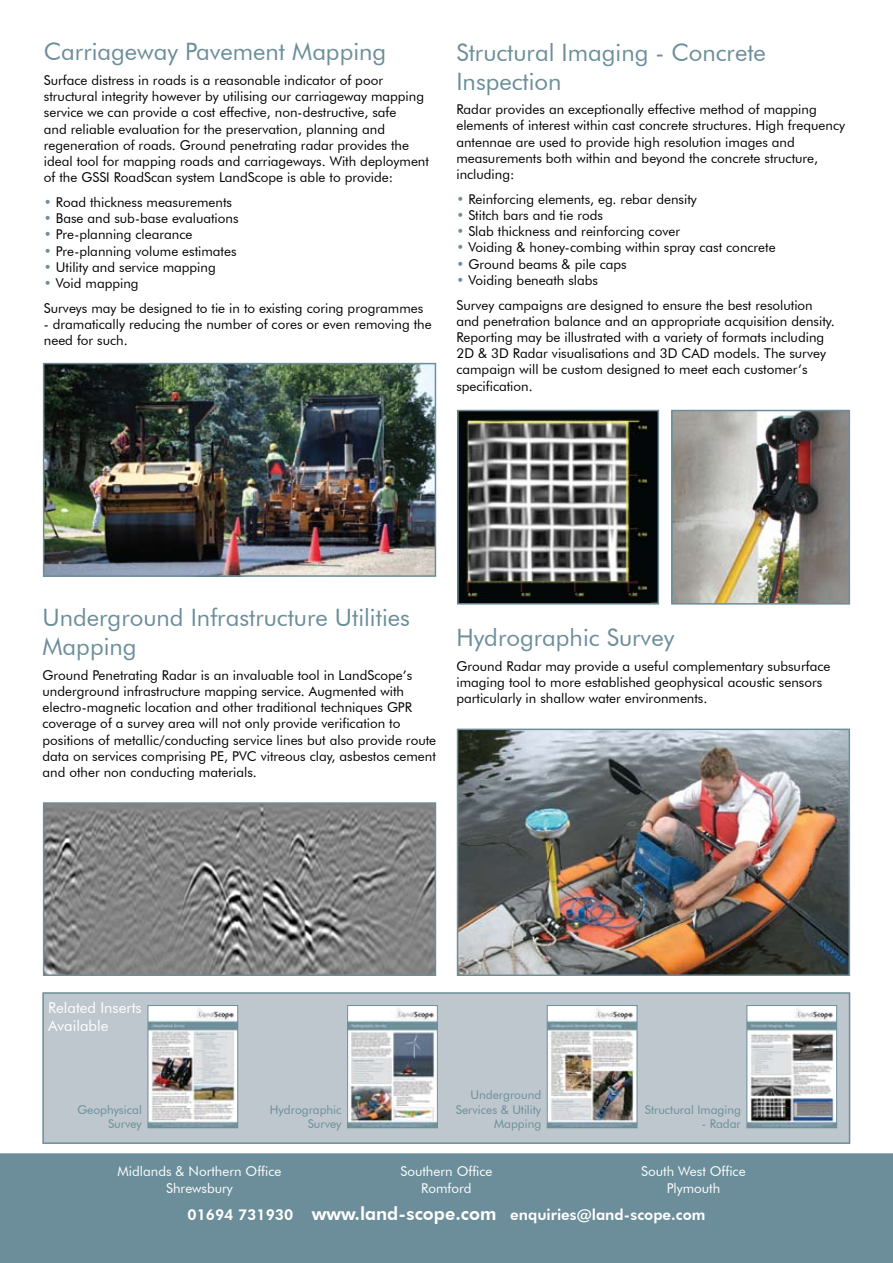
<style>
.page{position:relative;width:893px;height:1263px;background:#fff}
.page>*{position:absolute;margin:0;border:0;box-sizing:border-box;transform-origin:0 0}
.t1{font:24px/28.8px "Futura BT";color:#6b8e9a}
.t2{font:800 15px "Futura BT";color:#fff}
.t3{font:15px/18px "Futura BT";color:#fff}
.t4{font:13.5px/16.2px "Futura BT";color:#000}
.t5{font:13.5px/16.2px "Futura BT";color:#fff;text-align:center}
.t6{font:12px/14.4px "Futura BT";color:#6b8e9a;text-align:right}
.s1{color:#6b8e9a}
.s2{font-size:18px}
</style>
<div class="page">
<div style="left:42px;top:992px;width:808px;height:152px;background:#bdc7cd;border:2px solid #6b8e9a"></div>
<div style="left:0;top:1153px;width:893px;height:110px;background:#6b8e9a"></div>
<img style="left:46px;top:366px;width:387px;height:208px">
<div style="left:43px;top:363px;width:393px;height:214px;border:2px solid #6b8e9a"></div>
<img style="left:460px;top:413px;width:196px;height:189px">
<div style="left:457px;top:410px;width:202px;height:195px;border:2px solid #6b8e9a"></div>
<img style="left:674px;top:413px;width:173px;height:189px">
<div style="left:671px;top:410px;width:179px;height:195px;border:2px solid #6b8e9a"></div>
<img style="left:46px;top:805px;width:387px;height:168px">
<div style="left:43px;top:802px;width:393px;height:174px;border:2px solid #6b8e9a"></div>
<img style="left:460px;top:732px;width:387px;height:241px">
<div style="left:457px;top:729px;width:393px;height:247px;border:2px solid #6b8e9a"></div>
<img style="left:150px;top:1007px;width:86px;height:119px">
<div style="left:148px;top:1005px;width:90px;height:123px;border:1px solid #6b8e9a"></div>
<img style="left:349px;top:1007px;width:87px;height:119px">
<div style="left:347px;top:1005px;width:91px;height:123px;border:1px solid #6b8e9a"></div>
<img style="left:549px;top:1007px;width:86px;height:119px">
<div style="left:547px;top:1005px;width:90px;height:123px;border:1px solid #6b8e9a"></div>
<img style="left:748px;top:1007px;width:87px;height:119px">
<div style="left:746px;top:1005px;width:91px;height:123px;border:1px solid #6b8e9a"></div>
<h1 class="t1" style="left:44px;top:37px;width:344px">Carriageway Pavement Mapping</h1>
<p class="t4" style="left:44px;top:72px;width:387px">Surface distress in roads is a reasonable indicator of poor structural integrity however by utilising our carriageway mapping service we can provide a cost effective, non-destructive, safe<br>and reliable evaluation for the preservation, planning and regeneration of roads. Ground penetrating radar provides the ideal tool for mapping roads and carriageways. With deployment of the GSSI RoadScan system LandScope is able to provide:</p>
<p class="t4" style="left:44px;top:194px;width:190px"><span class="s1">•</span> Road thickness measurements</p>
<p class="t4" style="left:44px;top:210px;width:196px"><span class="s1">•</span> Base and sub-base evaluations</p>
<p class="t4" style="left:44px;top:226px;width:150px"><span class="s1">•</span> Pre-planning clearance</p>
<p class="t4" style="left:44px;top:242px;width:194px"><span class="s1">•</span> Pre-planning volume estimates</p>
<p class="t4" style="left:44px;top:259px;width:173px"><span class="s1">•</span> Utility and service mapping</p>
<p class="t4" style="left:44px;top:271px;width:381px;line-height:24.8px"><span class="s1">•</span> Void mapping<br>Surveys may be designed to tie in to existing coring programmes</p>
<p class="t4" style="left:44px;top:316px;width:389px">- dramatically reducing the number of cores or even removing the need for such.</p>
<h1 class="t1" style="left:456px;top:38px;width:311px">Structural Imaging - Concrete<br>Inspection</h1>
<p class="t4" style="left:456px;top:101px;width:390px">Radar provides an exceptionally effective method of mapping elements of interest within cast concrete structures. High frequency antennae are used to provide high resolution images and measurements both within and beyond the concrete structure, including:</p>
<p class="t4" style="left:456px;top:191px;width:242px"><span class="s1">•</span> Reinforcing elements, eg. rebar density</p>
<p class="t4" style="left:456px;top:207px;width:148px"><span class="s1">•</span> Stitch bars and tie rods</p>
<p class="t4" style="left:456px;top:223px;width:225px"><span class="s1">•</span> Slab thickness and reinforcing cover</p>
<p class="t4" style="left:456px;top:239px;width:321px"><span class="s1">•</span> Voiding &amp; honey-combing within spray cast concrete</p>
<p class="t4" style="left:456px;top:256px;width:172px"><span class="s1">•</span> Ground beams &amp; pile caps</p>
<p class="t4" style="left:456px;top:267px;width:358px;line-height:24.8px"><span class="s1">•</span> Voiding beneath slabs<br>Survey campaigns are designed to ensure the best resolution</p>
<p class="t4" style="left:456px;top:313px;width:380px">and penetration balance and an appropriate acquisition density.<br>Reporting may be illustrated with a variety of formats including 2D &amp; 3D Radar visualisations and 3D CAD models. The survey campaign will be custom designed to meet each customer’s specification.</p>
<h1 class="t1" style="left:43px;top:603px;width:369px">Underground Infrastructure Utilities<br>Mapping</h1>
<p class="t4" style="left:43px;top:667px;width:395px">Ground Penetrating Radar is an invaluable tool in LandScope’s underground infrastructure mapping service. Augmented with electro-magnetic location and other traditional techniques GPR coverage of a survey area will not only provide verification to positions of metallic/conducting service lines but also provide route data on services comprising PE, PVC vitreous clay, asbestos cement and other non conducting materials.</p>
<h1 class="t1" style="left:456px;top:623px;width:219px">Hydrographic Survey</h1>
<p class="t4" style="left:456px;top:658px;width:375px">Ground Radar may provide a useful complementary subsurface imaging tool to more established geophysical acoustic sensors particularly in shallow water environments.</p>
<p class="t3" style="left:48px;top:999px;width:95px">Related Inserts<br>Available</p>
<p class="t6" style="left:77px;top:1102px;width:66px">Geophysical<br>Survey</p>
<p class="t6" style="left:270px;top:1102px;width:73px">Hydrographic<br>Survey</p>
<p class="t6" style="left:456px;top:1088px;width:87px">Underground<br>Services &amp; Utility<br>Mapping</p>
<p class="t6" style="left:645px;top:1102px;width:97px">Structural Imaging</p>
<p class="t6" style="left:702px;top:1116px;width:41px">- Radar</p>
<p class="t5" style="left:118px;top:1163px;width:165px">Midlands &amp; Northern Office<br>Shrewsbury</p>
<p class="t5" style="left:400px;top:1163px;width:94px">Southern Office<br>Romford</p>
<p class="t5" style="left:641px;top:1163px;width:106px">South West Office<br>Plymouth</p>
<p class="t2" style="left:187px;top:1206px;width:519px">01694 731930 <span class="s2">www.land-scope.com</span> enquiries@land-scope.com</p>
</div>
